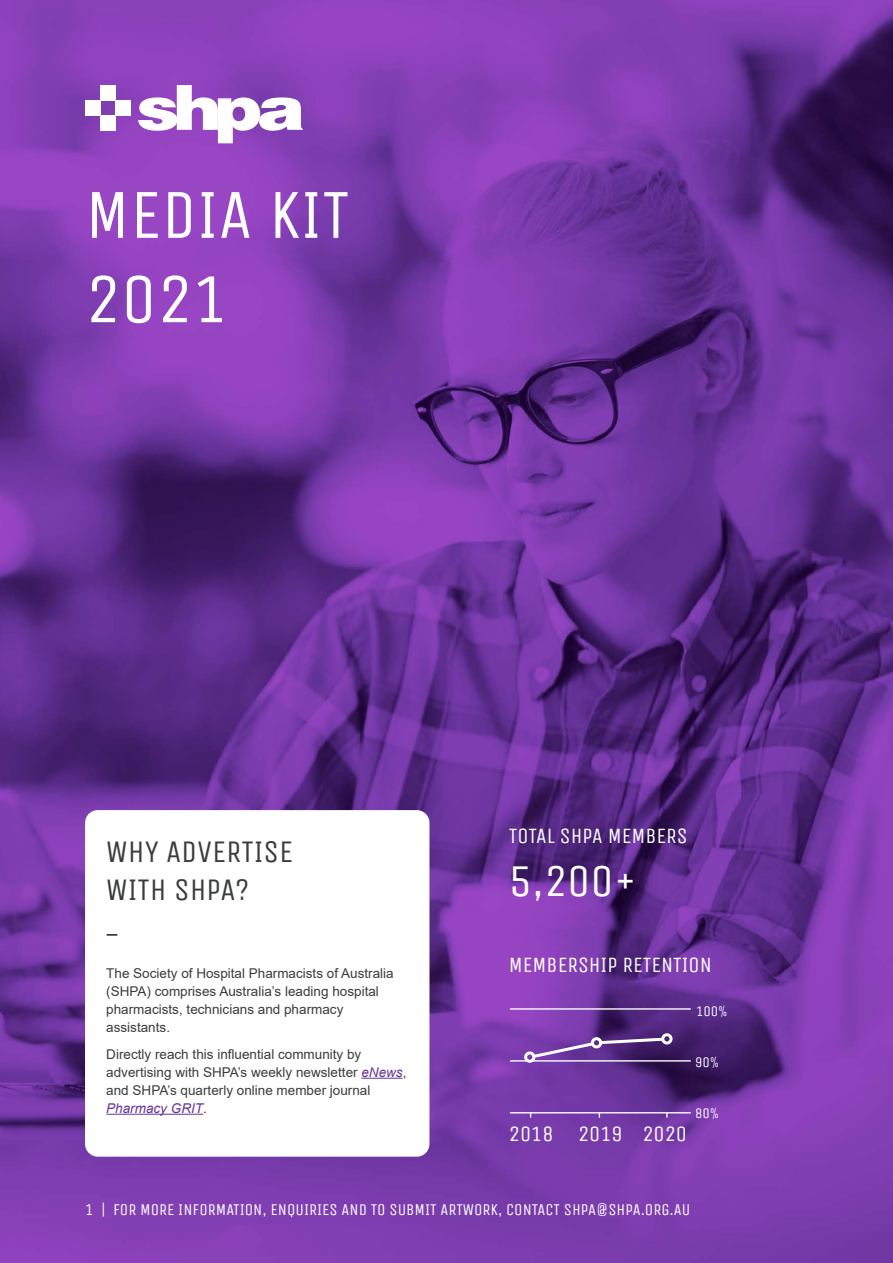
<style>
.page{position:relative;width:893px;height:1263px;background:#fff}
.page>*{position:absolute;margin:0;border:0;box-sizing:border-box;transform-origin:0 0}
.t1{font:70.35px/84.3px "Unica One";color:#fff}
.t2{font:45.6px "Unica One";color:#fff}
.t3{font:31.5px/37.8px "Unica One";color:#3a3c3e}
.t4{font:28.5px "Unica One";color:#3a3c3e}
.t5{font:21.9px "Unica One";color:#fff}
.t6{font:16.5px "Unica One";color:#fff}
.t7{font:14.55px "Unica One";color:#fff}
.t8{font:13.5px/18px "Arial";color:#3a3c3e}
.s1{font-style:italic;color:#639}
</style>
<div class="page">
<img style="left:0;top:0;width:893px;height:1263px">
<div style="left:85px;top:810px;width:344px;height:347px;background:#fff;border-radius:13px"></div>
<hr style="left:361px;top:1078px;width:42px;height:1px;background:#639">
<hr style="left:106px;top:1114px;width:97px;height:1px;background:#639">
<svg style="left:138px;top:85px;width:165px;height:58px"></svg>
<div style="left:100px;top:85px;width:15px;height:15px;background:#fff"></div>
<div style="left:85px;top:100px;width:15px;height:15px;background:#fff"></div>
<div style="left:100px;top:115px;width:15px;height:15px;background:#fff"></div>
<div style="left:115px;top:100px;width:15px;height:15px;background:#fff"></div>
<hr style="left:510px;top:1112px;width:180px;height:1px;background:#fff">
<hr style="left:510px;top:1060px;width:180px;height:1px;background:#fff">
<hr style="left:510px;top:1008px;width:180px;height:2px;background:#fff">
<div style="left:524px;top:1051px;width:11px;height:12px;border:3px solid #fff;border-radius:50%"></div>
<svg style="left:530px;top:1036px;width:136px;height:24px;background:#714899"></svg>
<div style="left:661px;top:1033px;width:11px;height:11px;border:3px solid #fff;border-radius:50%"></div>
<h1 class="t1" style="left:85px;top:173px;width:266px">MEDIA KIT<br>2021</h1>
<h3 class="t3" style="left:106px;top:832px;width:188px">WHY ADVERTISE<br>WITH SHPA?</h3>
<h3 class="t4" style="left:106px;top:908px;width:13px">_</h3>
<p class="t8" style="left:106px;top:964px;width:289px">The Society of Hospital Pharmacists of Australia (SHPA) comprises Australia’s leading hospital pharmacists, technicians and pharmacy assistants.</p>
<p class="t8" style="left:106px;top:1045px;width:302px">Directly reach this influential community by advertising with SHPA’s weekly newsletter <span class="s1">eNews</span>, and SHPA’s quarterly online member journal <span class="s1">Pharmacy GRIT</span>.</p>
<h3 class="t5" style="left:509px;top:822px;width:180px">TOTAL SHPA MEMBERS</h3>
<h2 class="t2" style="left:509px;top:854px;width:130px">5,200+</h2>
<h3 class="t5" style="left:509px;top:952px;width:204px">MEMBERSHIP RETENTION</h3>
<p class="t7" style="left:696px;top:1002px;width:33px">100%</p>
<p class="t7" style="left:695px;top:1054px;width:26px">90%</p>
<h3 class="t5" style="left:509px;top:1121px;width:46px">2018</h3>
<h3 class="t5" style="left:578px;top:1121px;width:110px">2019 2020</h3>
<p class="t7" style="left:695px;top:1104px;width:26px">80%</p>
<p class="t6" style="left:85px;top:1200px;width:607px">1 | FOR MORE INFORMATION, ENQUIRIES AND TO SUBMIT ARTWORK, CONTACT SHPA@SHPA.ORG.AU</p>
</div>
